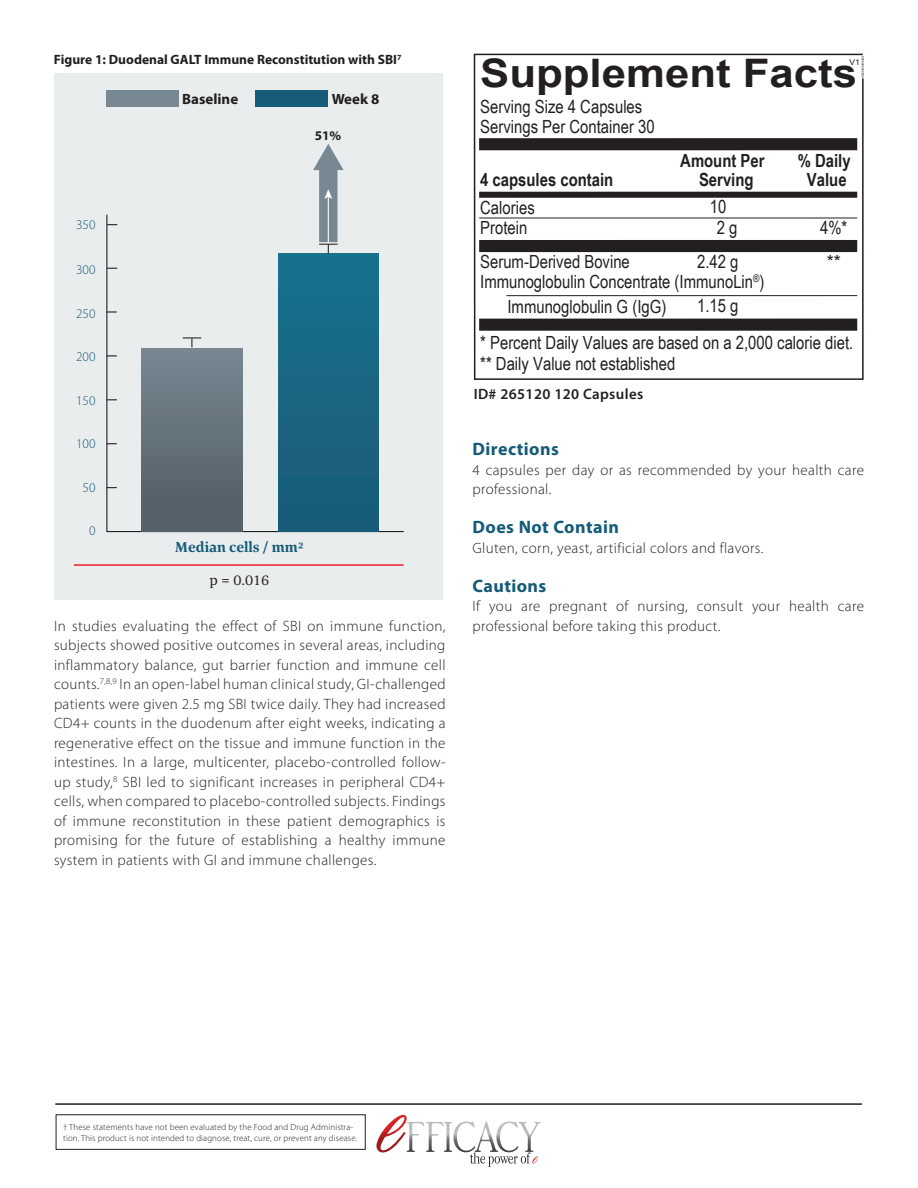
<style>
.page{position:relative;width:918px;height:1188px;background:#fff}
.page>*{position:absolute;margin:0;border:0;box-sizing:border-box;transform-origin:0 0}
.t1{font:700 39.3px "Arial";color:#231f20;scale:1.11 1}
.t2{font:18.15px/20px "Arial Narrow";color:#231f20}
.t3{font:700 18.15px/19.4px "Arial Narrow";color:#231f20;text-align:center}
.t4{font:18.15px "Arial";color:#231f20}
.t5{font:700 18px "Myriad Pro";letter-spacing:.025em;color:#155b77}
.t6{font:300 15px/19.5px "Myriad Pro";letter-spacing:.025em;color:#231f20}
.t7{font:600 15px "Myriad Pro";letter-spacing:.025em;color:#231f20}
.t8{font:700 14.85px "Myriad Pro";color:#231f20}
.t9{font:700 14.7px "Corda";color:#165b77}
.t10{font:14.7px "Corda";color:#231f20}
.t11{font:700 13.5px "Myriad Pro";color:#231f20}
.t12{font:300 13.35px "Myriad Pro";color:#165b77}
.t13{font:700 13.35px "Myriad Pro";color:#231f20}
.t14{font:300 8.85px/10.6px "Myriad Pro";letter-spacing:.015em;color:#231f20}
.t15{font:8.1px "Arial";color:#231f20;scale:1.04 1}
.t16{font:3px "Arial";color:#231f20}
</style>
<div class="page">
<svg style="left:376px;top:1115px;width:165px;height:52px"></svg>
<hr style="left:56px;top:1103px;width:805px;height:2px;background:#211e1e">
<div style="left:56px;top:1114px;width:310px;height:36px;border:1px solid #231f20"></div>
<div style="left:54px;top:73px;width:389px;height:526px;background:#eaedee"></div>
<svg style="left:106px;top:214px;width:298px;height:319px"></svg>
<div style="left:106px;top:90px;width:73px;height:17px;background:#788893"></div>
<div style="left:255px;top:90px;width:73px;height:17px;background:#165b77"></div>
<div style="left:278px;top:254px;width:101px;height:278px;background:#176682"></div>
<svg style="left:313px;top:144px;width:31px;height:110px"></svg>
<div style="left:142px;top:348px;width:100px;height:184px;background:linear-gradient(to bottom,#778691,#505d65)"></div>
<svg style="left:183px;top:337px;width:18px;height:10px"></svg>
<hr style="left:74px;top:564px;width:330px;height:2px;background:#ee1d23">
<svg style="left:473px;top:53px;width:391px;height:327px"></svg>
<div style="left:479px;top:138px;width:378px;height:12px;background:#231f20"></div>
<div style="left:479px;top:192px;width:378px;height:6px;background:#231f20"></div>
<div style="left:479px;top:319px;width:378px;height:12px;background:#231f20"></div>
<div style="left:479px;top:240px;width:378px;height:12px;background:#231f20"></div>
<hr style="left:506px;top:295px;width:351px;height:1px;background:#231f20">
<hr style="left:479px;top:218px;width:378px;height:1px;background:#231f20">
<p class="t11" style="left:54px;top:51px;width:349px">Figure 1: Duodenal GALT Immune Reconstitution with SBI<sup>7</sup></p>
<p class="t12" style="left:76px;top:217px;width:21px">350</p>
<p class="t12" style="left:76px;top:261px;width:21px">300</p>
<p class="t12" style="left:76px;top:305px;width:21px">250</p>
<p class="t12" style="left:76px;top:349px;width:21px">200</p>
<p class="t12" style="left:76px;top:392px;width:21px">150</p>
<p class="t12" style="left:76px;top:436px;width:21px">100</p>
<p class="t12" style="left:83px;top:479px;width:14px">50</p>
<p class="t12" style="left:89px;top:523px;width:8px">0</p>
<p class="t8" style="left:182px;top:89px;width:57px">Baseline</p>
<p class="t8" style="left:332px;top:89px;width:49px">Week 8</p>
<p class="t13" style="left:315px;top:127px;width:28px">51%</p>
<p class="t9" style="left:175px;top:538px;width:130px">Median cells / mm2</p>
<p class="t10" style="left:209px;top:571px;width:61px">p = 0.016</p>
<p class="t6" style="left:54px;top:616px;width:393px;text-align:justify">In studies evaluating the effect of SBI on immune function, subjects showed positive outcomes in several areas, including inflammatory balance, gut barrier function and immune cell counts.<sup>7,8,9</sup> In an open-label human clinical study, GI-challenged patients were given 2.5 mg SBI twice daily. They had increased CD4+ counts in the duodenum after eight weeks, indicating a regenerative effect on the tissue and immune function in the intestines. In a large, multicenter, placebo-controlled follow&shy;up study,<sup>8</sup> SBI led to significant increases in peripheral CD4+ cells, when compared to placebo-controlled subjects. Findings of immune reconstitution in these patient demographics is promising for the future of establishing a healthy immune system in patients with GI and immune challenges.</p>
<p class="t16" style="left:865px;top:56px;width:23px;rotate:90deg">0000000000000</p>
<h1 class="t1" style="left:480px;top:47px;width:341px">Supplement Facts</h1>
<p class="t2" style="left:480px;top:96px;width:164px">Serving Size 4 Capsules</p>
<p class="t15" style="left:849px;top:57px;width:11px">V1</p>
<p class="t2" style="left:480px;top:116px;width:176px">Servings Per Container 30</p>
<p class="t3" style="left:798px;top:150px;width:54px">% Daily<br>Value</p>
<p class="t3" style="left:680px;top:150px;width:86px">Amount Per</p>
<p class="t3" style="left:480px;top:169px;width:135px">4 capsules contain</p>
<p class="t3" style="left:699px;top:169px;width:56px">Serving</p>
<p class="t2" style="left:480px;top:197px;width:56px">Calories<br>Protein</p>
<p class="t2" style="left:480px;top:251px;width:286px">Serum-Derived Bovine<br>Immunoglobulin Concentrate (ImmunoLin<sup>®</sup>)</p>
<p class="t2" style="left:480px;top:287px;width:375px;line-height:36.2px;text-indent:27px">Immunoglobulin G (IgG)<br>* Percent Daily Values are based on a 2,000 calorie diet.</p>
<p class="t2" style="left:480px;top:353px;width:197px">** Daily Value not established</p>
<p class="t2" style="left:710px;top:196px;width:18px">10</p>
<p class="t2" style="left:717px;top:217px;width:22px">2 g</p>
<p class="t2" style="left:820px;top:217px;width:29px">4%*</p>
<p class="t4" style="left:827px;top:250px;width:16px">**</p>
<p class="t2" style="left:697px;top:250px;width:43px">2.42 g</p>
<p class="t2" style="left:697px;top:295px;width:43px">1.15 g</p>
<p class="t7" style="left:474px;top:385px;width:171px">ID# 265120 120 Capsules</p>
<p class="t5" style="left:472px;top:437px;width:88px">Directions</p>
<p class="t6" style="left:472px;top:460px;width:393px">4 capsules per day or as recommended by your health care professional.</p>
<p class="t5" style="left:472px;top:515px;width:148px">Does Not Contain</p>
<p class="t6" style="left:472px;top:538px;width:292px">Gluten, corn, yeast, artificial colors and flavors.</p>
<p class="t5" style="left:472px;top:574px;width:75px">Cautions</p>
<p class="t6" style="left:472px;top:596px;width:393px">If you are pregnant of nursing, consult your health care professional before taking this product.</p>
<p class="t14" style="left:63px;top:1122px;width:296px">† These statements have not been evaluated by the Food and Drug Administra&shy;tion. This product is not intended to diagnose, treat, cure, or prevent any disease.</p>
</div>
